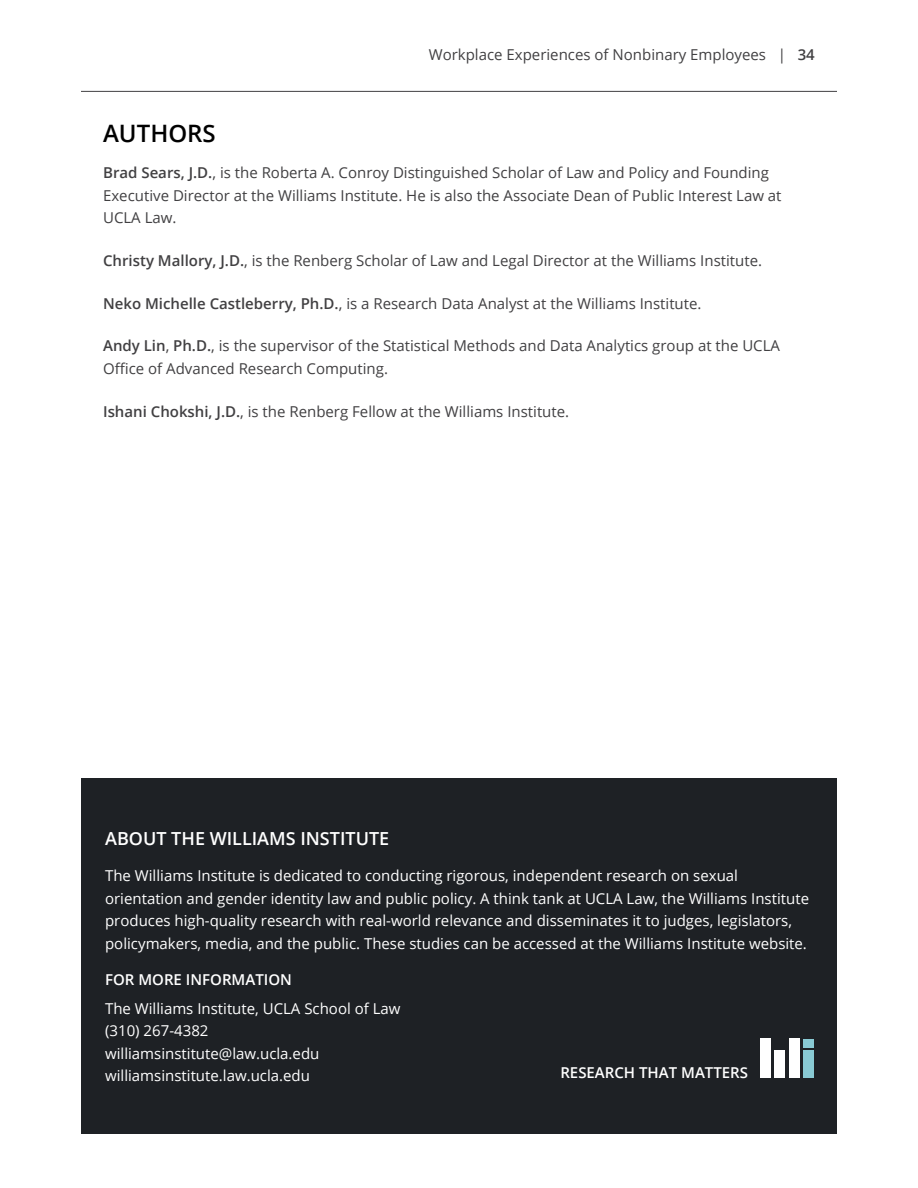
<style>
.page{position:relative;width:918px;height:1188px;background:#fff}
.page>*{position:absolute;margin:0;border:0;box-sizing:border-box;transform-origin:0 0}
.t1{font:600 24px "Open Sans";color:#000}
.t2{font:600 18px "Open Sans";color:#fff}
.t3{font:15px/22.5px "Open Sans";color:#414042}
.t4{font:15px/22.5px "Open Sans";color:#fff}
.t5{font:600 15px "Open Sans";color:#fff}
.s1{font-weight:600}
</style>
<div class="page">
<hr style="left:81px;top:91px;width:756px;height:1px;background:#414042">
<div style="left:81px;top:779px;width:756px;height:355px;background:#1e2125"></div>
<div style="left:803px;top:1039px;width:11px;height:9px;background:#89cad4"></div>
<div style="left:803px;top:1051px;width:11px;height:27px;background:#89cad4"></div>
<div style="left:760px;top:1039px;width:11px;height:39px;background:#fff"></div>
<div style="left:774px;top:1051px;width:11px;height:27px;background:#fff"></div>
<div style="left:789px;top:1039px;width:11px;height:39px;background:#fff"></div>
<p class="t3" style="left:429px;top:43px;width:388px">Workplace Experiences of Nonbinary Employees | <span class="s1">34</span></p>
<h1 class="t1" style="left:103px;top:117px;width:114px">AUTHORS</h1>
<p class="t3" style="left:103px;top:161px;width:680px"><span class="s1">Brad Sears, J.D.</span>, is the Roberta A. Conroy Distinguished Scholar of Law and Policy and Founding<br>Executive Director at the Williams Institute. He is also the Associate Dean of Public Interest Law at<br>UCLA Law.</p>
<p class="t3" style="left:103px;top:249px;width:661px"><span class="s1">Christy Mallory, J.D.</span>, is the Renberg Scholar of Law and Legal Director at the Williams Institute.</p>
<p class="t3" style="left:103px;top:291px;width:600px"><span class="s1">Neko Michelle Castleberry, Ph.D.</span>, is a Research Data Analyst at the Williams Institute.</p>
<p class="t3" style="left:103px;top:334px;width:678px"><span class="s1">Andy Lin</span>, <span class="s1">Ph.D.</span>, is the supervisor of the Statistical Methods and Data Analytics group at the UCLA<br>Office of Advanced Research Computing.</p>
<p class="t3" style="left:103px;top:399px;width:468px"><span class="s1">Ishani Chokshi, J.D.</span>, is the Renberg Fellow at the Williams Institute.</p>
<p class="t2" style="left:105px;top:826px;width:286px">ABOUT THE WILLIAMS INSTITUTE</p>
<p class="t4" style="left:105px;top:864px;width:705px">The Williams Institute is dedicated to conducting rigorous, independent research on sexual orientation and gender identity law and public policy. A think tank at UCLA Law, the Williams Institute produces high-quality research with real-world relevance and disseminates it to judges, legislators, policymakers, media, and the public. These studies can be accessed at the Williams Institute website.</p>
<p class="t5" style="left:105px;top:969px;width:188px">FOR MORE INFORMATION</p>
<p class="t4" style="left:105px;top:997px;width:297px">The Williams Institute, UCLA School of Law (310) 267-4382 williamsinstitute@law.ucla.edu williamsinstitute.law.ucla.edu</p>
<p class="t5" style="left:560px;top:1062px;width:189px">RESEARCH THAT MATTERS</p>
</div>
